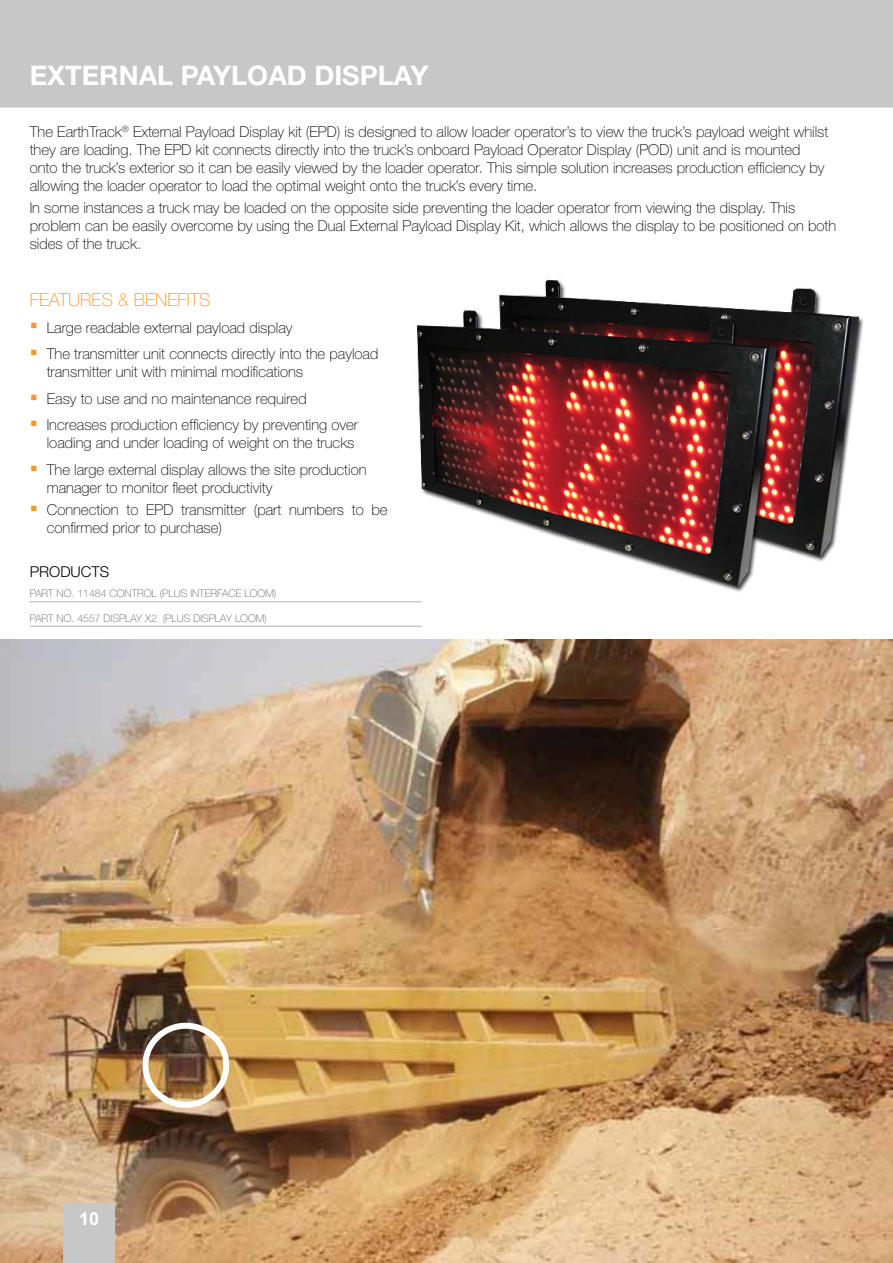
<style>
.page{position:relative;width:893px;height:1263px;background:#fff}
.page>*{position:absolute;margin:0;border:0;box-sizing:border-box;transform-origin:0 0}
.t1{font:700 27px "Helvetica Neue LT Std";color:#fff}
.t2{font:100 18px "Helvetica Neue LT Std";color:#f89728}
.t3{font:700 18px "Arial";color:#fff}
.t4{font:100 15px/18px "Helvetica Neue LT Std";color:#000}
.t5{font:300 15px "Helvetica Neue LT Std";color:#000}
.t6{font:100 10.5px "Helvetica Neue LT Std";color:#5f6062}
</style>
<div class="page">
<div style="left:0;top:0;width:893px;height:108px;background:#c7c7c8"></div>
<img style="left:416px;top:276px;width:448px;height:316px">
<img style="left:0;top:639px;width:893px;height:624px">
<div style="left:142px;top:1023px;width:87px;height:85px;border:6px solid #fff;border-radius:50%"></div>
<div style="left:64px;top:1203px;width:51px;height:60px;background:#c7c7c8"></div>
<hr style="left:30px;top:601px;width:392px;height:1px;background:#afafb0">
<hr style="left:30px;top:626px;width:392px;height:1px;background:#afafb0">
<h1 class="t1" style="left:30px;top:59px;width:400px">EXTERNAL PAYLOAD DISPLAY</h1>
<p class="t4" style="left:30px;top:123px;width:800px">The EarthTrack<sup>®</sup> External Payload Display kit (EPD) is designed to allow loader operator’s to view the truck’s payload weight whilst they are loading. The EPD kit connects directly into the truck’s onboard Payload Operator Display (POD) unit and is mounted onto the truck’s exterior so it can be easily viewed by the loader operator. This simple solution increases production efficiency by allowing the loader operator to load the optimal weight onto the truck’s every time.</p>
<p class="t4" style="left:30px;top:199px;width:808px">In some instances a truck may be loaded on the opposite side preventing the loader operator from viewing the display. This problem can be easily overcome by using the Dual External Payload Display Kit, which allows the display to be positioned on both sides of the truck.</p>
<p class="t2" style="left:30px;top:289px;width:182px">FEATURES &amp; BENEFITS</p>
<p class="t4" style="left:47px;top:314px;width:333px;line-height:26.5px">Large readable external payload display<br>The transmitter unit connects directly into the payload</p>
<p class="t4" style="left:47px;top:358px;width:313px;line-height:26.5px">transmitter unit with minimal modifications<br>Easy to use and no maintenance required<br>Increases production efficiency by preventing over</p>
<p class="t4" style="left:47px;top:429px;width:321px;line-height:26.5px">loading and under loading of weight on the trucks<br>The large external display allows the site production</p>
<p class="t4" style="left:47px;top:476px;width:342px;line-height:22.2px">manager to monitor fleet productivity<br>Connection to EPD transmitter (part numbers to be</p>
<p class="t4" style="left:47px;top:518px;width:177px">confirmed prior to purchase)</p>
<p class="t5" style="left:30px;top:563px;width:81px">PRODUCTS</p>
<p class="t6" style="left:30px;top:587px;width:248px">PART NO. 11484 CONTROL (PLUS INTERFACE LOOM)</p>
<p class="t6" style="left:30px;top:612px;width:239px">PART NO. 4557 DISPLAY X2 (PLUS DISPLAY LOOM)</p>
<p class="t3" style="left:79px;top:1206px;width:22px">10</p>
</div>
